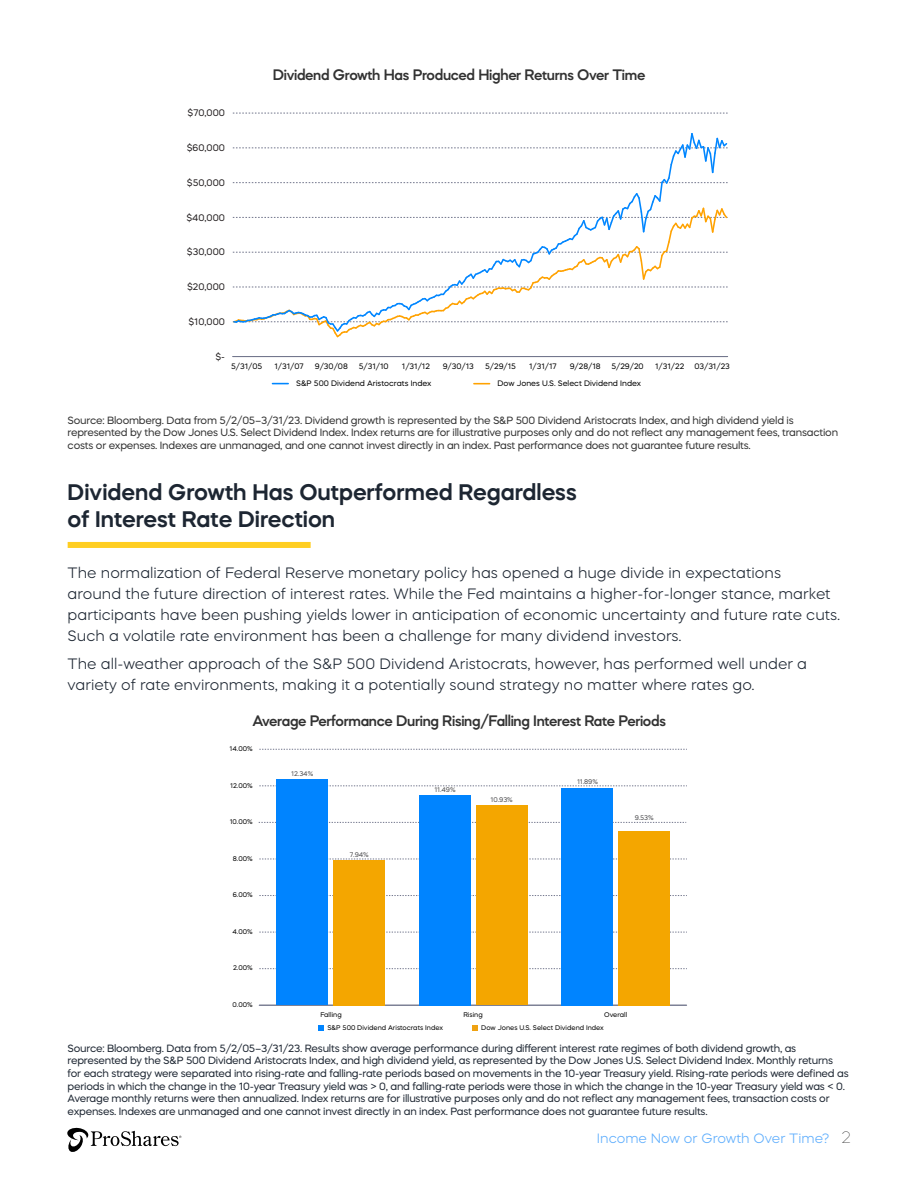
<style>
.page{position:relative;width:918px;height:1188px;background:#fff}
.page>*{position:absolute;margin:0;border:0;box-sizing:border-box;transform-origin:0 0}
.t1{font:600 22.5px/27px "Mazzard H";color:#1d2632}
.t2{font:600 15.75px "Mazzard M";letter-spacing:-.02em;color:#323232}
.t3{font:300 15px/21px "Mazzard H";color:#1d2632}
.t4{font:300 13.5px "Mazzard H";color:#5dadfd}
.t5{font:10.5px/12.6px "Mazzard H";letter-spacing:-.02em;color:#1d2632}
.t6{font:10.5px/12.6px "Mazzard H";letter-spacing:-.02em;color:#323232}
.t7{font:9.45px "Mazzard H";color:#231f20}
.t8{font:7.95px "Mazzard H";color:#000}
.t9{font:6.75px "Mazzard H";color:#000}
.t10{font:6.75px "Mazzard H";letter-spacing:-.005em;color:#4d4d4f}
.s1{font-weight:100;font-size:16.5px;color:#000}
</style>
<div class="page">
<svg style="left:67px;top:1127px;width:114px;height:25px"></svg>
<div style="left:68px;top:542px;width:243px;height:6px;background:#ffce22"></div>
<hr style="left:259px;top:1005px;width:428px;height:1px;background:#74788e">
<svg style="left:259px;top:968px;width:428px;height:1px"></svg>
<svg style="left:259px;top:932px;width:428px;height:1px"></svg>
<svg style="left:259px;top:895px;width:428px;height:1px"></svg>
<svg style="left:259px;top:859px;width:428px;height:1px"></svg>
<svg style="left:259px;top:822px;width:427px;height:1px"></svg>
<svg style="left:259px;top:786px;width:428px;height:1px"></svg>
<svg style="left:259px;top:749px;width:428px;height:1px"></svg>
<div style="left:333px;top:860px;width:52px;height:145px;background:#f4a600"></div>
<div style="left:476px;top:805px;width:51px;height:200px;background:#f4a600"></div>
<div style="left:618px;top:831px;width:52px;height:174px;background:#f4a600"></div>
<div style="left:276px;top:780px;width:52px;height:225px;background:#0084ff"></div>
<div style="left:419px;top:795px;width:51px;height:210px;background:#0084ff"></div>
<div style="left:561px;top:788px;width:52px;height:217px;background:#0084ff"></div>
<svg style="left:319px;top:1025px;width:5px;height:5px"></svg>
<svg style="left:472px;top:1025px;width:6px;height:5px"></svg>
<hr style="left:233px;top:356px;width:495px;height:1px;background:#73778d">
<svg style="left:233px;top:113px;width:495px;height:1px"></svg>
<svg style="left:232px;top:133px;width:496px;height:205px"></svg>
<svg style="left:474px;top:383px;width:16px;height:1px"></svg>
<svg style="left:272px;top:383px;width:16px;height:1px"></svg>
<p class="t7" style="left:188px;top:107px;width:39px">$70,000</p>
<p class="t7" style="left:187px;top:142px;width:40px">$60,000</p>
<p class="t7" style="left:187px;top:176px;width:40px">$50,000</p>
<p class="t7" style="left:186px;top:211px;width:40px">$40,000</p>
<p class="t7" style="left:187px;top:246px;width:40px">$30,000</p>
<p class="t7" style="left:187px;top:281px;width:40px">$20,000</p>
<p class="t7" style="left:188px;top:316px;width:38px">$10,000</p>
<p class="t7" style="left:215px;top:350px;width:11px">$-</p>
<h2 class="t2" style="left:273px;top:65px;width:374px">Dividend Growth Has Produced Higher Returns Over Time</h2>
<p class="t8" style="left:231px;top:362px;width:33px">5/31/05</p>
<p class="t8" style="left:274px;top:362px;width:31px">1/31/07</p>
<p class="t8" style="left:315px;top:362px;width:34px">9/30/08</p>
<p class="t8" style="left:359px;top:362px;width:31px">5/31/10</p>
<p class="t8" style="left:402px;top:362px;width:30px">1/31/12</p>
<p class="t8" style="left:443px;top:362px;width:33px">9/30/13</p>
<p class="t8" style="left:485px;top:362px;width:32px">5/29/15</p>
<p class="t8" style="left:529px;top:362px;width:29px">1/31/17</p>
<p class="t8" style="left:570px;top:362px;width:32px">9/28/18</p>
<p class="t8" style="left:611px;top:362px;width:34px">5/29/20</p>
<p class="t8" style="left:655px;top:362px;width:31px">1/31/22</p>
<p class="t8" style="left:694px;top:362px;width:37px">03/31/23</p>
<p class="t8" style="left:296px;top:378px;width:137px">S&amp;P 500 Dividend Aristocrats Index</p>
<p class="t8" style="left:497px;top:378px;width:145px">Dow Jones U.S. Select Dividend Index</p>
<p class="t6" style="left:68px;top:414px;width:772px">Source: Bloomberg. Data from 5/2/05–3/31/23. Dividend growth is represented by the S&amp;P 500 Dividend Aristocrats Index, and high dividend yield is represented by the Dow Jones U.S. Select Dividend Index. Index returns are for illustrative purposes only and do not reflect any management fees, transaction costs or expenses. Indexes are unmanaged, and one cannot invest directly in an index. Past performance does not guarantee future results.</p>
<h1 class="t1" style="left:68px;top:478px;width:511px">Dividend Growth Has Outperformed Regardless of Interest Rate Direction</h1>
<p class="t3" style="left:68px;top:562px;width:774px">The normalization of Federal Reserve monetary policy has opened a huge divide in expectations<br>around the future direction of interest rates. While the Fed maintains a higher-for-longer stance, market participants have been pushing yields lower in anticipation of economic uncertainty and future rate cuts.<br>Such a volatile rate environment has been a challenge for many dividend investors.</p>
<h3 class="t3" style="left:68px;top:653px;width:741px">The all-weather approach of the S&amp;P 500 Dividend Aristocrats, however, has performed well under a variety of rate environments, making it a potentially sound strategy no matter where rates go.</h3>
<h2 class="t2" style="left:252px;top:711px;width:415px">Average Performance During Rising/Falling Interest Rate Periods</h2>
<p class="t9" style="left:230px;top:744px;width:25px">14.00%</p>
<p class="t9" style="left:230px;top:781px;width:24px">12.00%</p>
<p class="t9" style="left:230px;top:817px;width:25px">10.00%</p>
<p class="t9" style="left:233px;top:854px;width:21px">8.00%</p>
<p class="t9" style="left:233px;top:891px;width:21px">6.00%</p>
<p class="t9" style="left:233px;top:927px;width:22px">4.00%</p>
<p class="t9" style="left:233px;top:964px;width:21px">2.00%</p>
<p class="t9" style="left:233px;top:1000px;width:22px">0.00%</p>
<p class="t10" style="left:291px;top:770px;width:23px">12.34%</p>
<p class="t10" style="left:350px;top:850px;width:20px">7.94%</p>
<p class="t10" style="left:434px;top:786px;width:23px">11.49%</p>
<p class="t10" style="left:491px;top:795px;width:24px">10.93%</p>
<p class="t10" style="left:577px;top:777px;width:22px">11.89%</p>
<p class="t10" style="left:635px;top:814px;width:20px">9.53%</p>
<p class="t9" style="left:320px;top:1010px;width:23px">Falling</p>
<p class="t9" style="left:463px;top:1010px;width:21px">Rising</p>
<p class="t9" style="left:604px;top:1010px;width:25px">Overall</p>
<p class="t9" style="left:327px;top:1023px;width:117px">S&amp;P 500 Dividend Aristocrats Index</p>
<p class="t9" style="left:481px;top:1023px;width:124px">Dow Jones U.S. Select Dividend Index</p>
<p class="t5" style="left:68px;top:1042px;width:783px">Source: Bloomberg. Data from 5/2/05–3/31/23. Results show average performance during different interest rate regimes of both dividend growth, as represented by the S&amp;P 500 Dividend Aristocrats Index, and high dividend yield, as represented by the Dow Jones U.S. Select Dividend Index. Monthly returns for each strategy were separated into rising-rate and falling-rate periods based on movements in the 10-year Treasury yield. Rising-rate periods were defined as periods in which the change in the 10-year Treasury yield was &gt; 0, and falling-rate periods were those in which the change in the 10-year Treasury yield was &lt; 0.<br>Average monthly returns were then annualized. Index returns are for illustrative purposes only and do not reflect any management fees, transaction costs or expenses. Indexes are unmanaged and one cannot invest directly in an index. Past performance does not guarantee future results.</p>
<p class="t4" style="left:597px;top:1130px;width:256px">Income Now or Growth Over Time? <span class="s1">2</span></p>
</div>
